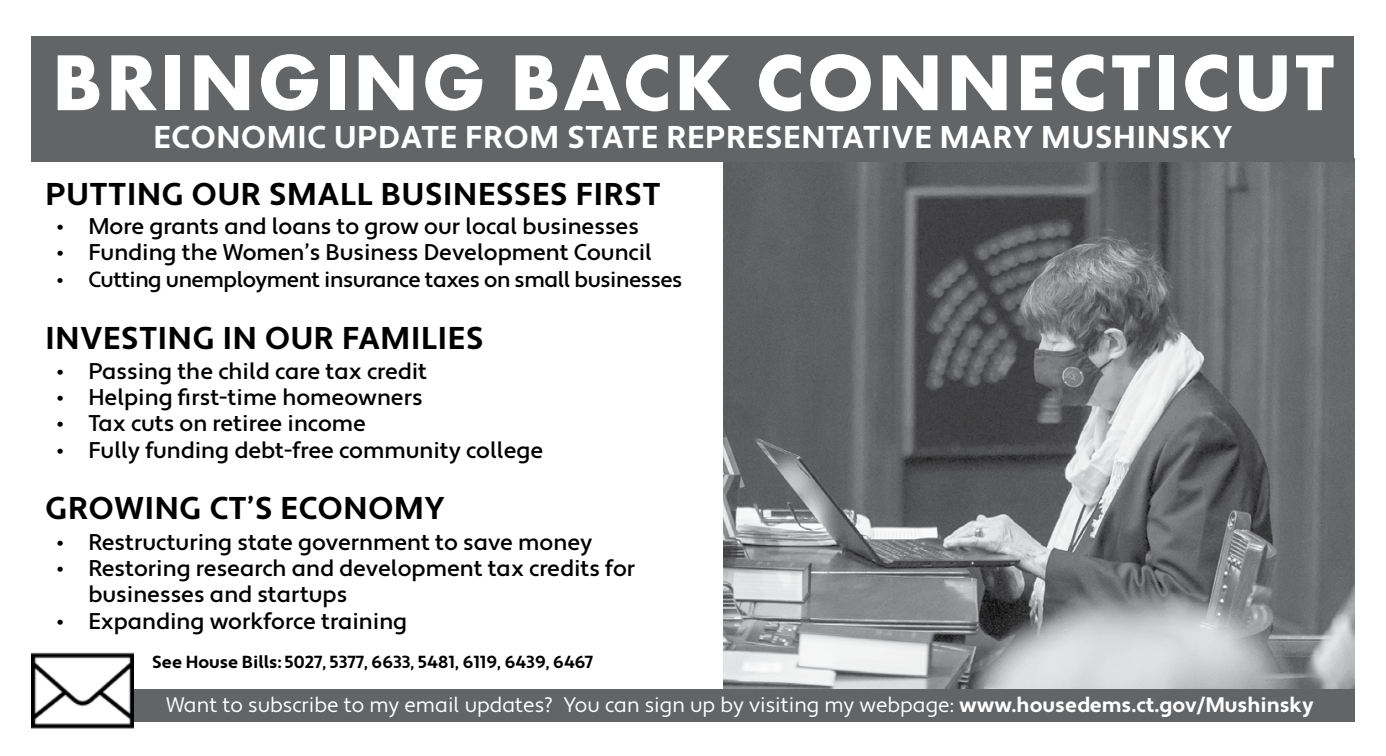
<style>
.page{position:relative;width:1386px;height:756px;background:#fff}
.page>*{position:absolute;margin:0;border:0;box-sizing:border-box;transform-origin:0 0}
.t1{font:700 82.25px "Futura PT";letter-spacing:.035em;color:#fff}
.t2{font:700 31.5px "Apertura";letter-spacing:.025em;color:#000}
.t3{font:700 31.5px "Apertura";letter-spacing:.025em;color:#fff}
.t4{font:500 22.75px/26.2px "Apertura";color:#000}
.t5{font:500 21.88px "Apertura";letter-spacing:-.02em;color:#000}
.t6{font:21px "Apertura";color:#fff}
.t7{font:700 17.5px "Apertura";color:#000}
.s1{font-weight:700}
</style>
<div class="page">
<img style="left:723px;top:162px;width:631px;height:527px">
<div style="left:32px;top:37px;width:1322px;height:125px;background:#636466"></div>
<div style="left:133px;top:689px;width:1221px;height:33px;background:#636466"></div>
<img style="left:32px;top:652px;width:101px;height:77px">
<h1 class="t1" style="left:52px;top:30px;width:1284px">BRINGING BACK CONNECTICUT</h1>
<h2 class="t3" style="left:154px;top:118px;width:1081px">ECONOMIC UPDATE FROM STATE REPRESENTATIVE MARY MUSHINSKY</h2>
<h2 class="t2" style="left:45px;top:175px;width:616px">PUTTING OUR SMALL BUSINESSES FIRST</h2>
<p class="t4" style="left:57px;top:214px;width:584px">• More grants and loans to grow our local businesses</p>
<p class="t4" style="left:57px;top:240px;width:597px">• Funding the Women’s Business Development Council</p>
<p class="t5" style="left:57px;top:266px;width:627px">• Cutting unemployment insurance taxes on small businesses</p>
<h2 class="t2" style="left:46px;top:320px;width:439px">INVESTING IN OUR FAMILIES</h2>
<p class="t4" style="left:57px;top:359px;width:372px">• Passing the child care tax credit</p>
<p class="t4" style="left:57px;top:385px;width:367px">• Helping first-time homeowners</p>
<p class="t4" style="left:57px;top:411px;width:311px">• Tax cuts on retiree income</p>
<p class="t4" style="left:57px;top:437px;width:488px">• Fully funding debt-free community college</p>
<h2 class="t2" style="left:46px;top:489px;width:401px">GROWING CT’S ECONOMY</h2>
<p class="t4" style="left:57px;top:530px;width:537px">• Restructuring state government to save money</p>
<p class="t4" style="left:88px;top:556px;width:548px;text-indent:-32px">• Restoring research and development tax credits for businesses and startups</p>
<p class="t4" style="left:57px;top:608px;width:352px">• Expanding workforce training</p>
<p class="t7" style="left:152px;top:651px;width:442px">See House Bills: 5027, 5377, 6633, 5481, 6119, 6439, 6467</p>
<p class="t6" style="left:166px;top:692px;width:1149px">Want to subscribe to my email updates? You can sign up by visiting my webpage: <span class="s1">www.housedems.ct.gov/Mushinsky</span></p>
</div>
